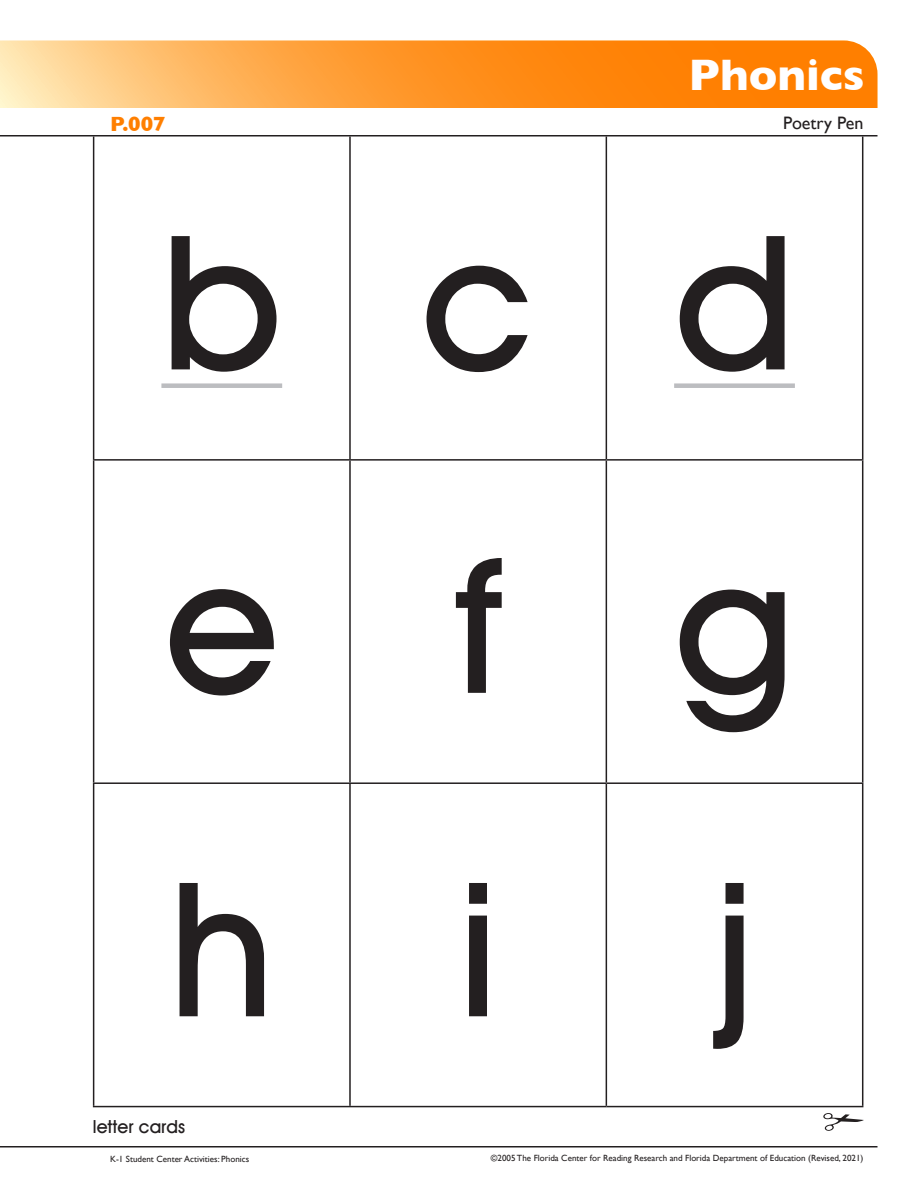
<style>
.page{position:relative;width:918px;height:1188px;background:#fff}
.page>*{position:absolute;margin:0;border:0;box-sizing:border-box;transform-origin:0 0}
.t1{font:500 187.5px "Avant Garde IT Cby BT";color:#231f20}
.t2{font:700 45px "Gill Sans";color:#fff}
.t3{font:700 21px "Gill Sans";color:#ff7f00}
.t4{font:500 18px "Avant Garde IT Cby BT";color:#231f20}
.Activity_Name{font:18px "Gill Sans";color:#231f20}
.t5{font:9px "Gill Sans";color:#231f20}
</style>
<div class="page">
<svg style="left:0;top:40px;width:878px;height:68px;background:#ff9f38"></svg>
<hr style="left:0;top:135px;width:878px;height:1px;background:#231f20">
<hr style="left:0;top:1146px;width:878px;height:2px;background:#231f20">
<hr style="left:93px;top:137px;width:1px;height:322px;background:#231f20">
<hr style="left:349px;top:137px;width:2px;height:322px;background:#231f20">
<hr style="left:606px;top:137px;width:1px;height:322px;background:#231f20">
<hr style="left:862px;top:137px;width:1px;height:322px;background:#231f20">
<hr style="left:93px;top:459px;width:257px;height:2px;background:#231f20">
<hr style="left:93px;top:461px;width:1px;height:321px;background:#231f20">
<hr style="left:350px;top:459px;width:256px;height:2px;background:#231f20">
<hr style="left:349px;top:461px;width:2px;height:321px;background:#231f20">
<hr style="left:606px;top:459px;width:257px;height:2px;background:#231f20">
<hr style="left:606px;top:461px;width:1px;height:321px;background:#231f20">
<hr style="left:862px;top:461px;width:1px;height:321px;background:#231f20">
<hr style="left:93px;top:782px;width:257px;height:2px;background:#231f20">
<hr style="left:93px;top:784px;width:1px;height:322px;background:#231f20">
<hr style="left:350px;top:782px;width:256px;height:2px;background:#231f20">
<hr style="left:349px;top:784px;width:2px;height:322px;background:#231f20">
<hr style="left:606px;top:782px;width:257px;height:2px;background:#231f20">
<hr style="left:606px;top:784px;width:1px;height:322px;background:#231f20">
<hr style="left:862px;top:784px;width:1px;height:322px;background:#231f20">
<hr style="left:93px;top:1106px;width:257px;height:1px;background:#231f20">
<hr style="left:350px;top:1106px;width:256px;height:1px;background:#231f20">
<hr style="left:606px;top:1106px;width:257px;height:1px;background:#231f20">
<div style="left:161px;top:383px;width:121px;height:5px;background:#bcbdc0"></div>
<div style="left:674px;top:383px;width:121px;height:5px;background:#bcbdc0"></div>
<svg style="left:823px;top:1113px;width:41px;height:18px"></svg>
<h2 class="t2" style="left:689px;top:39px;width:178px">Phonics</h2>
<p class="t3" style="left:110px;top:107px;width:57px">P.007</p>
<p class="Activity_Name" style="left:783px;top:112px;width:82px">Poetry Pen</p>
<p class="t1" style="left:161px;top:189px;width:122px">b</p>
<p class="t1" style="left:165px;top:512px;width:115px">e</p>
<p class="t1" style="left:421px;top:189px;width:115px">c</p>
<p class="t1" style="left:452px;top:512px;width:54px">f</p>
<p class="t1" style="left:674px;top:189px;width:122px">d</p>
<p class="t1" style="left:674px;top:512px;width:122px">g</p>
<p class="t1" style="left:169px;top:836px;width:107px">h</p>
<p class="t1" style="left:458px;top:836px;width:41px">i</p>
<p class="t1" style="left:714px;top:836px;width:43px">j</p>
<p class="t4" style="left:93px;top:1116px;width:94px">letter cards</p>
<p class="t5" style="left:110px;top:1154px;width:141px">K-1 Student Center Activities: Phonics</p>
<p class="t5" style="left:491px;top:1152px;width:374px">©2005 The Florida Center for Reading Research and Florida Department of Education (Revised, 2021)</p>
</div>
